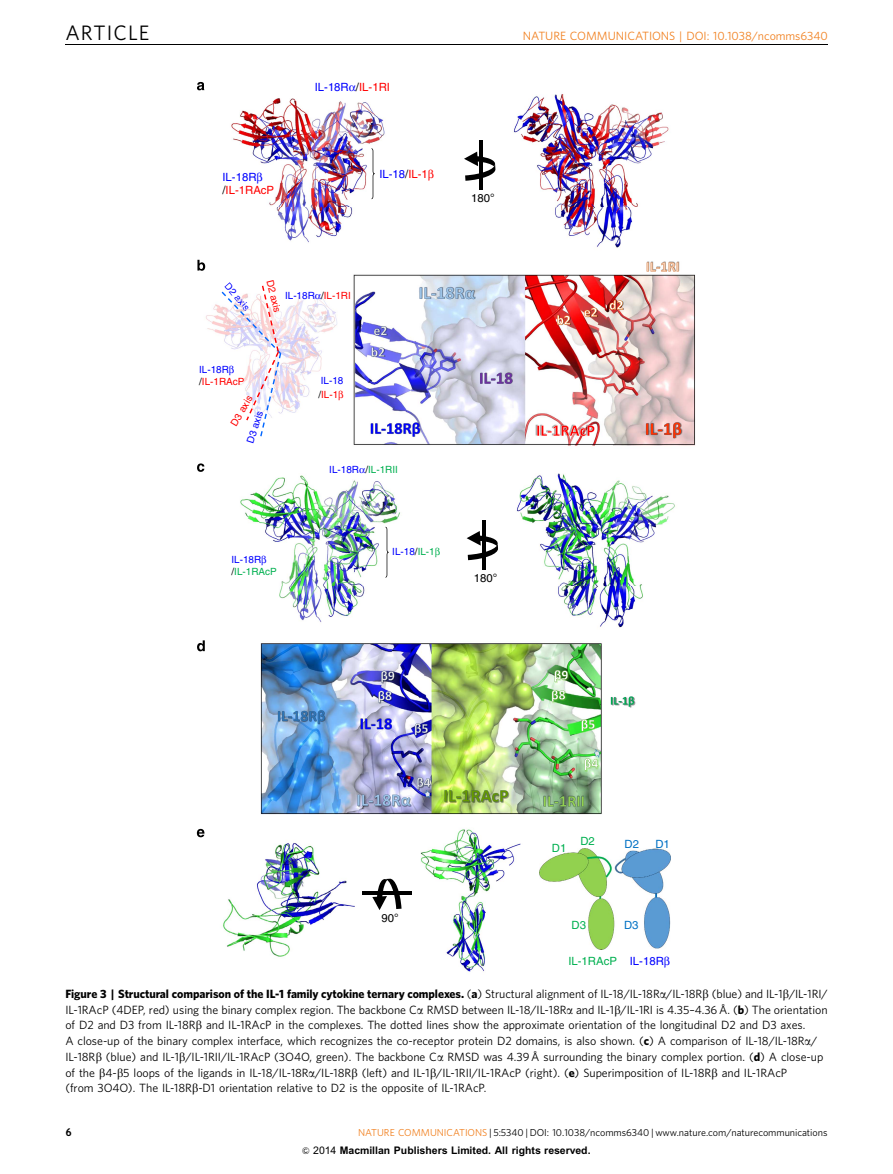
<style>
.page{position:relative;width:893px;height:1174px;background:#fff}
.page>*{position:absolute;margin:0;border:0;box-sizing:border-box;transform-origin:0 0}
.t1{font:20.85px "Adv O Tea 1 a 7398";letter-spacing:.055em;color:#000}
.t2{font:12px/15.8px "Adv O Tea 1 a 7398";color:#000}
.t3{font:12px "Adv O Tcb 88 df 00";color:#000}
.t4{font:12px "Adv O Tea 1 a 7398";color:#f1801f}
.t5{font:11.4px "Helvetica";color:#00f}
.t6{font:11.4px "Helvetica";color:#00b050}
.t7{font:11.4px "Helvetica";color:#000}
.t8{font:11.4px "Helvetica";color:#f00}
.t9{font:11.4px "Helvetica";color:#0071c4}
.t10{font:10.8px "Adv T Tda 6 f 6 cb 8.B";color:#000}
.t11{font:10.5px "Adv PAD35";color:#000}
.t12{font:10.05px "Adv O Tea 1 a 7398";color:#000}
.t13{font:9.9px/13.5px "Helvetica";color:#00f}
.t14{font:9.9px/11.9px "Helvetica";color:#00b050}
.t15{font:9.9px/11.9px "Helvetica";color:#f00}
.s1{color:#000}
.s2{color:#f00}
.s3{color:#ffcece}
.s4{color:#00f}
.s5{color:#00b050}
.s6{font-family:"Adv O Tea 1 a 7398"}
.s7{font-family:"Adv Pi 1"}
.s8{font-family:"Adv O Tcb 88 df 00"}
.s9{color:#f1801f}
.s10{font-family:"Adv TA42"}
.s11{font-family:"Adv PAD33"}
</style>
<div class="page">
<img style="left:260px;top:261px;width:435px;height:553px">
<img style="left:539px;top:848px;width:131px;height:101px">
<img style="left:231px;top:98px;width:154px;height:145px">
<hr style="left:482px;top:520px;width:4px;height:49px;background:#000">
<svg style="left:467px;top:531px;width:33px;height:29px"></svg>
<hr style="left:363px;top:891px;width:49px;height:4px;background:#000">
<img style="left:513px;top:94px;width:156px;height:154px">
<img style="left:513px;top:455px;width:175px;height:175px">
<img style="left:240px;top:455px;width:168px;height:175px">
<img style="left:260px;top:455px;width:1px;height:175px">
<img style="left:223px;top:843px;width:140px;height:114px">
<svg style="left:372px;top:878px;width:30px;height:32px"></svg>
<img style="left:421px;top:828px;width:100px;height:144px">
<svg style="left:371px;top:347px;width:14px;height:10px"></svg>
<svg style="left:374px;top:326px;width:13px;height:9px"></svg>
<svg style="left:557px;top:315px;width:13px;height:10px"></svg>
<svg style="left:584px;top:308px;width:13px;height:9px"></svg>
<svg style="left:610px;top:300px;width:13px;height:10px"></svg>
<svg style="left:415px;top:723px;width:13px;height:12px"></svg>
<svg style="left:417px;top:777px;width:13px;height:12px"></svg>
<svg style="left:378px;top:690px;width:14px;height:12px"></svg>
<svg style="left:381px;top:671px;width:13px;height:11px"></svg>
<svg style="left:581px;top:719px;width:14px;height:12px"></svg>
<svg style="left:584px;top:758px;width:14px;height:12px"></svg>
<svg style="left:552px;top:690px;width:13px;height:12px"></svg>
<svg style="left:555px;top:670px;width:13px;height:12px"></svg>
<svg style="left:278px;top:710px;width:47px;height:14px"></svg>
<svg style="left:197px;top:82px;width:7px;height:8px"></svg>
<svg style="left:197px;top:260px;width:8px;height:11px"></svg>
<svg style="left:197px;top:463px;width:7px;height:9px"></svg>
<svg style="left:197px;top:640px;width:8px;height:11px"></svg>
<svg style="left:197px;top:829px;width:7px;height:8px"></svg>
<svg style="left:371px;top:148px;width:3px;height:51px"></svg>
<svg style="left:385px;top:527px;width:3px;height:50px"></svg>
<img style="left:206px;top:274px;width:141px;height:151px">
<img style="left:260px;top:274px;width:1px;height:151px">
<img style="left:224px;top:282px;width:27px;height:4px">
<svg style="left:357px;top:794px;width:54px;height:12px"></svg>
<svg style="left:361px;top:718px;width:31px;height:11px"></svg>
<svg style="left:444px;top:790px;width:64px;height:12px"></svg>
<svg style="left:544px;top:796px;width:40px;height:10px"></svg>
<svg style="left:611px;top:696px;width:23px;height:11px"></svg>
<svg style="left:646px;top:422px;width:35px;height:16px"></svg>
<svg style="left:537px;top:425px;width:58px;height:11px"></svg>
<svg style="left:371px;top:422px;width:49px;height:15px"></svg>
<svg style="left:419px;top:287px;width:56px;height:12px"></svg>
<svg style="left:480px;top:373px;width:32px;height:11px"></svg>
<svg style="left:647px;top:262px;width:32px;height:10px"></svg>
<hr style="left:480px;top:140px;width:3px;height:50px;background:#000">
<svg style="left:464px;top:152px;width:32px;height:29px"></svg>
<hr style="left:65px;top:44px;width:763px;height:1px;background:#000">
<svg style="left:257px;top:172px;width:5px;height:11px"></svg>
<svg style="left:435px;top:548px;width:5px;height:9px"></svg>
<svg style="left:262px;top:555px;width:4px;height:10px"></svg>
<svg style="left:359px;top:468px;width:6px;height:5px"></svg>
<svg style="left:315px;top:294px;width:6px;height:5px"></svg>
<svg style="left:222px;top:286px;width:59px;height:150px"></svg>
<svg style="left:339px;top:390px;width:4px;height:10px"></svg>
<h1 class="t1" style="left:65px;top:25px;width:85px">ARTICLE</h1>
<p class="t4" style="left:523px;top:32px;width:306px">NATURE COMMUNICATIONS | DOI: 10.1038/ncomms6340</p>
<p class="t5" style="left:315px;top:83px;width:77px">IL-18R <span class="s1">/</span><span class="s2">IL-1RI</span></p>
<p class="t5" style="left:222px;top:173px;width:36px">IL-18R</p>
<p class="t5" style="left:379px;top:170px;width:50px">IL-18<span class="s1">/</span><span class="s2">IL-1</span></p>
<p class="t8" style="left:222px;top:186px;width:53px"><span class="s1">/</span>IL-1RAcP</p>
<p class="t15" style="left:275px;top:279px;width:35px;rotate:76deg">D2 axis</p>
<p class="t13" style="left:231px;top:280px;width:35px;rotate:50deg">D2 axi<span class="s3">s</span></p>
<p class="t13" style="left:285px;top:289px;width:67px">IL-18R <span class="s1">/</span><span class="s2">IL-1RI</span></p>
<p class="t15" style="left:199px;top:364px;width:47px"><span class="s4">IL-18R </span><span class="s1">/</span>IL-1RAcP</p>
<p class="t15" style="left:229px;top:422px;width:35px;rotate:-59deg">D3 axis</p>
<p class="t13" style="left:244px;top:441px;width:35px;rotate:-72deg">D3 axis</p>
<p class="t14" style="left:231px;top:555px;width:47px"><span class="s4">IL-18R </span><span class="s1">/</span>IL-1RAcP</p>
<p class="t13" style="left:318px;top:375px;width:26px">IL-18 <span class="s1">/</span><span class="s2">IL-1</span></p>
<p class="t14" style="left:329px;top:465px;width:70px"><span class="s4">IL-18R</span> <span class="s1">/</span>IL-1RII</p>
<p class="t13" style="left:392px;top:546px;width:44px">IL-18<span class="s1">/</span><span class="s5">IL-1</span></p>
<p class="t7" style="left:471px;top:194px;width:25px">180°</p>
<p class="t7" style="left:474px;top:573px;width:25px">180°</p>
<p class="t7" style="left:382px;top:914px;width:19px">90°</p>
<p class="t6" style="left:552px;top:844px;width:16px">D1</p>
<p class="t6" style="left:580px;top:836px;width:16px">D2</p>
<p class="t9" style="left:624px;top:839px;width:16px">D2</p>
<p class="t9" style="left:655px;top:840px;width:16px">D1</p>
<p class="t6" style="left:571px;top:920px;width:16px">D3</p>
<p class="t9" style="left:624px;top:920px;width:16px">D3</p>
<p class="t5" style="left:630px;top:956px;width:36px">IL-18R</p>
<p class="t6" style="left:568px;top:956px;width:50px">IL-1RAcP</p>
<p class="t3" style="left:65px;top:989px;width:764px">Figure 3 | Structural comparison of the IL-1 family cytokine ternary complexes. <span class="s6">(</span>a<span class="s6">) Structural alignment of IL-18/IL-18R</span><span class="s7">a</span><span class="s6">/IL-18R</span><span class="s7">b</span> <span class="s6">(blue) and IL-1</span><span class="s7">b</span><span class="s6">/IL-1RI/</span></p>
<p class="t2" style="left:65px;top:1002px;width:764px">IL-1RAcP (4DEP, red) using the binary complex region. The backbone C<span class="s7">a</span> RMSD between IL-18/IL-18R<span class="s7">a</span> and IL-1<span class="s7">b</span>/IL-1RI is 4.35–4.36 Å. (<span class="s8">b</span>) The orientation of D2 and D3 from IL-18R<span class="s7">b</span> and IL-1RAcP in the complexes. The dotted lines show the approximate orientation of the longitudinal D2 and D3 axes.<br>A close-up of the binary complex interface, which recognizes the co-receptor protein D2 domains, is also shown. (<span class="s8">c</span>) A comparison of IL-18/IL-18R<span class="s7">a</span>/ IL-18R<span class="s7">b</span> (blue) and IL-1<span class="s7">b</span>/IL-1RII/IL-1RAcP (3O4O, green). The backbone C<span class="s7">a</span> RMSD was 4.39 Å surrounding the binary complex portion. (<span class="s8">d</span>) A close-up of the <span class="s7">b</span>4-<span class="s7">b</span>5 loops of the ligands in IL-18/IL-18R<span class="s7">a</span>/IL-18R<span class="s7">b</span> (left) and IL-1<span class="s7">b</span>/IL-1RII/IL-1RAcP (right). (<span class="s8">e</span>) Superimposition of IL-18R<span class="s7">b</span> and IL-1RAcP<br>(from 3O4O). The IL-18R<span class="s7">b</span>-D1 orientation relative to D2 is the opposite of IL-1RAcP.</p>
<p class="t10" style="left:65px;top:1128px;width:8px">6</p>
<p class="t12" style="left:358px;top:1128px;width:471px"><span class="s9">NATURE COMMUNICATIONS</span> | 5:5340 | DOI: 10.1038/ncomms6340 | www.nature.com/naturecommunications</p>
<p class="t11" style="left:302px;top:1146px;width:290px"><span class="s10">&amp;</span> <span class="s11">2014</span> Macmillan Publishers Limited. All rights reserved.</p>
</div>
